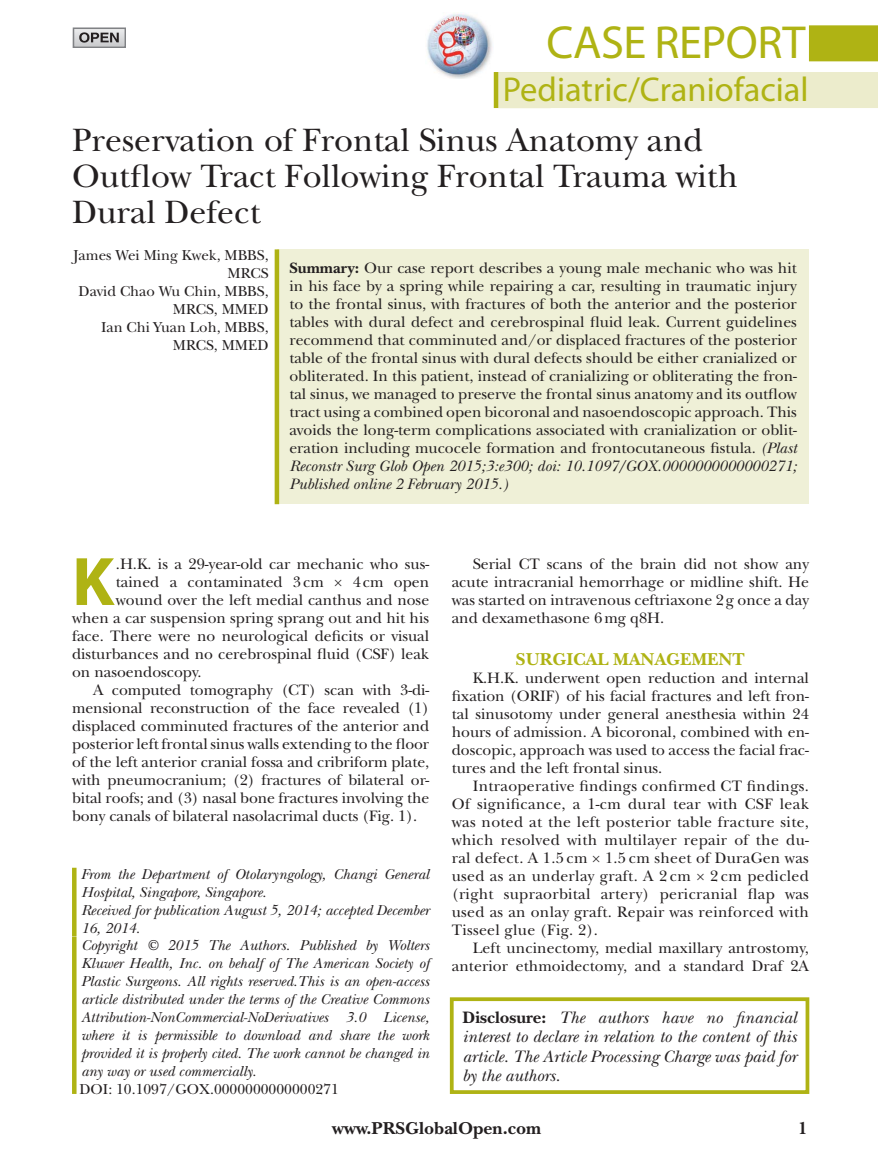
<style>
.page{position:relative;width:878px;height:1175px;background:#fff}
.page>*{position:absolute;margin:0;border:0;box-sizing:border-box;transform-origin:0 0}
.t1{font:700 69.15px "Myriad Pro";color:#afb314}
.t2{font:46.5px "Myriad Pro";letter-spacing:-.01em;color:#afb314}
.t3{font:34.5px "Myriad Pro";color:#afb314}
.t4{font:33.75px/36px "New Baskerville";color:#231f20}
.t5{font:700 18px "New Baskerville";color:#231f20}
.t6{font:700 18px "New Baskerville";color:#afb314}
.t7{font:italic 17.25px/19.5px "New Baskerville";color:#231f20;text-align:justify}
.t8{font:15.75px/18px "New Baskerville";color:#231f20;text-align:justify}
.t9{font:italic 15px/18px "New Baskerville";color:#231f20}
.t10{font:15px/18px "New Baskerville";color:#231f20;text-align:right}
.s1{font-weight:700}
.s2{font-style:italic}
.s3{font-weight:700;font-style:normal}
</style>
<div class="page">
<img style="left:427px;top:12px;width:65px;height:66px">
<div style="left:73px;top:28px;width:52px;height:20px;border:2px solid #808285"></div>
<svg style="left:79px;top:32px;width:40px;height:11px"></svg>
<div style="left:450px;top:997px;width:359px;height:97px;border:4px solid #afb314"></div>
<hr style="left:72px;top:867px;width:4px;height:69px;background:#afb314">
<hr style="left:72px;top:936px;width:4px;height:157px;background:#afb314">
<div style="left:277px;top:249px;width:531px;height:255px;background:#eff0d7"></div>
<div style="left:274px;top:249px;width:5px;height:255px;background:#afb314"></div>
<div style="left:494px;top:72px;width:56px;height:36px;background:#afb314"></div>
<div style="left:498px;top:72px;width:380px;height:36px;background:#ececcc"></div>
<div style="left:808px;top:25px;width:70px;height:36px;background:#afb314"></div>
<h2 class="t2" style="left:546px;top:14px;width:260px">Case Report</h2>
<h3 class="t3" style="left:502px;top:68px;width:307px">Pediatric/Craniofacial</h3>
<h3 class="t4" style="left:72px;top:122px;width:667px">Preservation of Frontal Sinus Anatomy and<br>Outflow Tract Following Frontal Trauma with<br>Dural Defect</h3>
<p class="t10" style="left:73px;top:246px;width:197px">James Wei Ming Kwek, MBBS,<br>MRCS<br>David Chao Wu Chin, MBBS,<br>MRCS, MMED<br>Ian Chi Yuan Loh, MBBS,<br>MRCS, MMED</p>
<p class="t8" style="left:289px;top:259px;width:509px"><span class="s1">Summary:</span> Our case report describes a young male mechanic who was hit in his face by a spring while repairing a car, resulting in traumatic injury to the frontal sinus, with fractures of both the anterior and the posterior tables with dural defect and cerebrospinal fluid leak. Current guidelines recommend that comminuted and/or displaced fractures of the posterior table of the frontal sinus with dural defects should be either cranialized or obliterated. In this patient, instead of cranializing or obliterating the fron&shy;tal sinus, we managed to preserve the frontal sinus anatomy and its outflow tract using a combined open bicoronal and nasoendoscopic approach. This avoids the long-term complications associated with cranialization or oblit&shy;eration including mucocele formation and frontocutaneous fistula. <span class="s2">(Plast Reconstr Surg Glob Open 2015;3:e300; doi: 10.1097/GOX.0000000000000271; Published online 2 February 2015.)</span></p>
<h1 class="t1" style="left:72px;top:536px;width:44px">K</h1>
<p class="t8" style="left:116px;top:555px;width:315px">.H.K. is a 29-year-old car mechanic who sus-</p>
<p class="t8" style="left:116px;top:573px;width:315px">tained a contaminated 3cm × 4cm open</p>
<p class="t8" style="left:116px;top:591px;width:315px">wound over the left medial canthus and nose</p>
<p class="t8" style="left:72px;top:609px;width:358px">when a car suspension spring sprang out and hit his</p>
<p class="t8" style="left:72px;top:627px;width:359px">face. There were no neurological deficits or visual</p>
<p class="t8" style="left:72px;top:645px;width:358px">disturbances and no cerebrospinal fluid (CSF) leak</p>
<p class="t8" style="left:72px;top:663px;width:131px">on nasoendoscopy.</p>
<p class="t8" style="left:93px;top:681px;width:338px">A computed tomography (CT) scan with 3-di-</p>
<p class="t8" style="left:72px;top:699px;width:359px">mensional reconstruction of the face revealed (1)</p>
<p class="t8" style="left:72px;top:717px;width:358px">displaced comminuted fractures of the anterior and</p>
<p class="t8" style="left:72px;top:735px;width:358px">posterior left frontal sinus walls extending to the floor</p>
<p class="t8" style="left:72px;top:753px;width:359px">of the left anterior cranial fossa and cribriform plate,</p>
<p class="t8" style="left:72px;top:771px;width:359px">with pneumocranium; (2) fractures of bilateral or-</p>
<p class="t8" style="left:72px;top:789px;width:359px">bital roofs; and (3) nasal bone fractures involving the</p>
<p class="t8" style="left:72px;top:807px;width:346px">bony canals of bilateral nasolacrimal ducts (Fig. 1).</p>
<p class="t9" style="left:81px;top:865px;width:350px">From the Department of Otolaryngology, Changi General Hospital, Singapore, Singapore.<br>Received for publication August 5, 2014; accepted December 16, 2014.<br>Copyright © 2015 The Authors. Published by Wolters Kluwer Health, Inc. on behalf of The American Society of Plastic Surgeons. All rights reserved.This is an open-access article distributed under the terms of the Creative Commons Attribution-NonCommercial-NoDerivatives 3.0 License, where it is permissible to download and share the work provided it is properly cited. The work cannot be changed in any way or used commercially.</p>
<p class="t10" style="left:80px;top:1080px;width:261px">DOI: 10.1097/GOX.0000000000000271</p>
<p class="t8" style="left:451px;top:555px;width:359px;text-indent:21px">Serial CT scans of the brain did not show any acute intracranial hemorrhage or midline shift. He was started on intravenous ceftriaxone 2g once a day and dexamethasone 6mg q8H.</p>
<p class="t6" style="left:516px;top:648px;width:230px">SURGICAL MANAGEMENT</p>
<p class="t8" style="left:452px;top:669px;width:359px;text-indent:21px">K.H.K. underwent open reduction and internal fixation (ORIF) of his facial fractures and left fron&shy;tal sinusotomy under general anesthesia within 24 hours of admission. A bicoronal, combined with en&shy;doscopic, approach was used to access the facial frac&shy;tures and the left frontal sinus.</p>
<p class="t8" style="left:452px;top:777px;width:359px;text-indent:21px">Intraoperative findings confirmed CT findings.<br>Of significance, a 1-cm dural tear with CSF leak was noted at the left posterior table fracture site, which resolved with multilayer repair of the du&shy;ral defect. A 1.5 cm × 1.5 cm sheet of DuraGen was used as an underlay graft. A 2 cm × 2 cm pedicled (right supraorbital artery) pericranial flap was used as an onlay graft. Repair was reinforced with Tisseel glue (Fig. 2).</p>
<p class="t8" style="left:452px;top:939px;width:359px;text-align:right">Left uncinectomy, medial maxillary antrostomy, anterior ethmoidectomy, and a standard Draf 2A</p>
<p class="t7" style="left:462px;top:1007px;width:335px"><span class="s3">Disclosure:</span> The authors have no financial interest to declare in relation to the content of this article. The Article Processing Charge was paid for by the authors.</p>
<p class="t5" style="left:332px;top:1118px;width:210px">www.PRSGlobalOpen.com</p>
<p class="t5" style="left:798px;top:1118px;width:11px">1</p>
</div>
